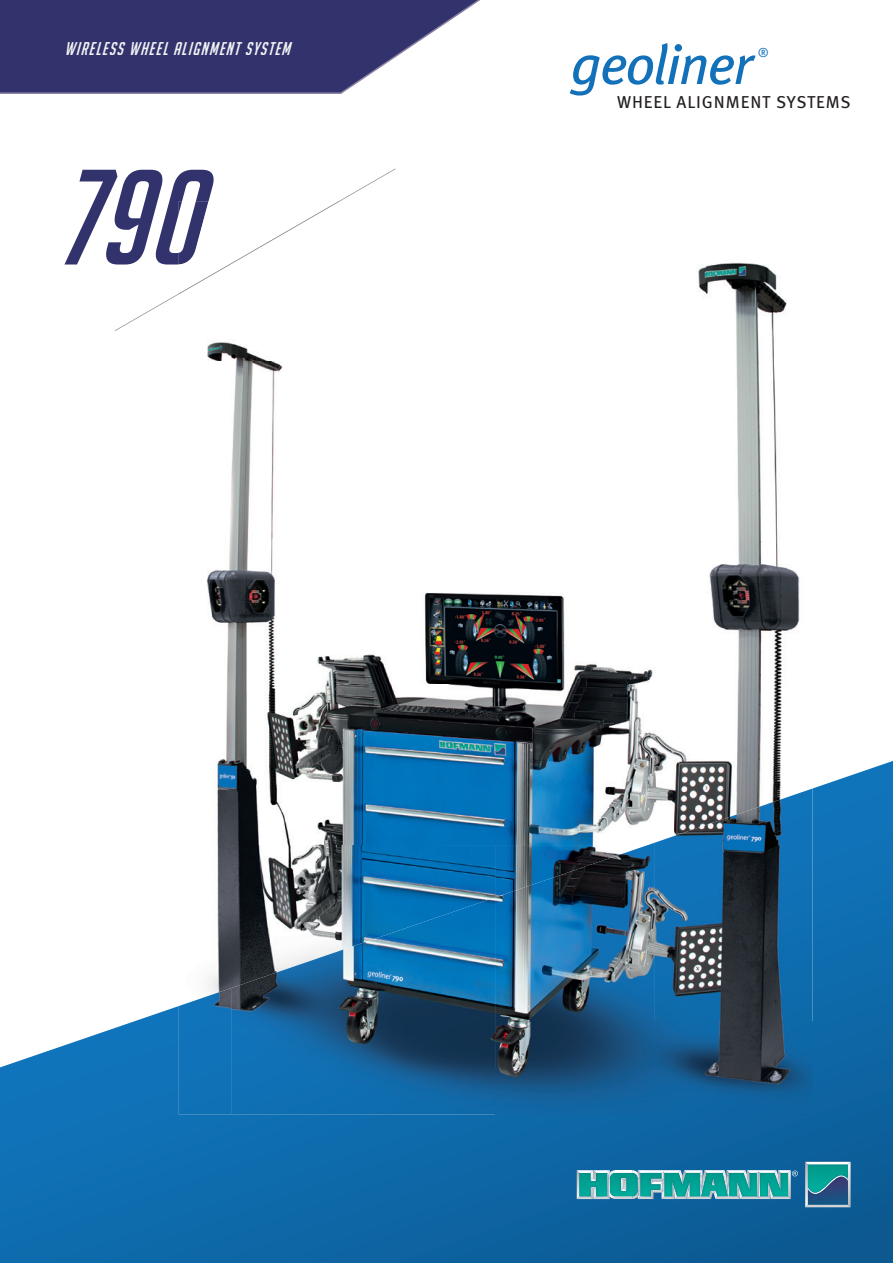
<style>
.page{position:relative;width:893px;height:1263px;background:#fff}
.page>*{position:absolute;margin:0;border:0;box-sizing:border-box;transform-origin:0 0}
.t1{font:italic 132px "Big Noodle Titling";color:#32336d}
.t2{font:italic 55.5px "Meta Pro";letter-spacing:-.04em;color:#1271b9}
.t3{font:italic 18px "Big Noodle Titling";color:#f2f3f4}
.t4{font:17.25px "Meta Pro";letter-spacing:.05em;color:#231f20}
.t5{font:italic 12.6px "Meta Pro";color:#1271b9}
</style>
<div class="page">
<svg style="left:0;top:0;width:480px;height:94px;background:#515182"></svg>
<svg style="left:0;top:761px;width:893px;height:502px"></svg>
<hr style="left:615px;top:1196px;width:17px;height:3px;background:#d1d2d4">
<hr style="left:615px;top:1170px;width:17px;height:3px;background:#fff">
<svg style="left:577px;top:1170px;width:38px;height:29px"></svg>
<img style="left:579px;top:1173px;width:28px;height:23px">
<img style="left:610px;top:1173px;width:22px;height:23px">
<svg style="left:805px;top:1162px;width:46px;height:45px"></svg>
<img style="left:808px;top:1165px;width:40px;height:12px">
<svg style="left:632px;top:1170px;width:166px;height:29px;background:#49adac"></svg>
<img style="left:808px;top:1177px;width:40px;height:27px">
<svg style="left:115px;top:168px;width:281px;height:163px"></svg>
<img style="left:179px;top:201px;width:528px;height:644px">
<img style="left:707px;top:262px;width:105px;height:526px">
<img style="left:179px;top:845px;width:158px;height:143px">
<img style="left:337px;top:845px;width:158px;height:88px">
<img style="left:654px;top:788px;width:158px;height:327px">
<img style="left:495px;top:843px;width:159px;height:272px">
<img style="left:390px;top:897px;width:106px;height:218px">
<img style="left:231px;top:933px;width:159px;height:182px">
<img style="left:179px;top:988px;width:53px;height:127px">
<img style="left:179px;top:201px;width:161px;height:93px">
<p class="t3" style="left:64px;top:39px;width:232px">WIRELESS WHEELALIGNMENTSYSTEM</p>
<h1 class="t1" style="left:56px;top:146px;width:181px">790</h1>
<h2 class="t2" style="left:570px;top:30px;width:185px">geoliner</h2>
<p class="t5" style="left:757px;top:44px;width:13px">®</p>
<p class="t4" style="left:617px;top:91px;width:235px">WHEEL ALIGNMENT SYSTEMS</p>
</div>
